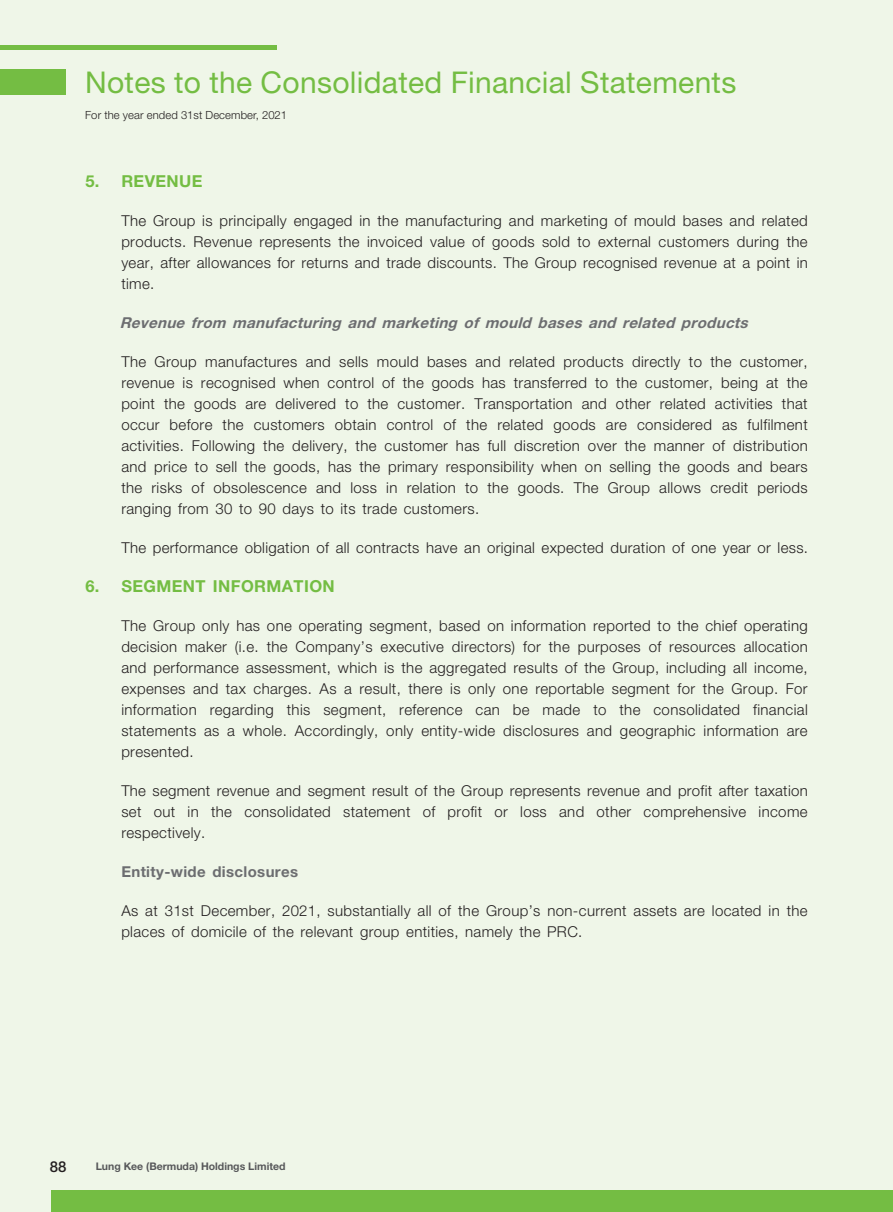
<style>
.page{position:relative;width:893px;height:1212px;background:#eff6e8}
.page>*{position:absolute;margin:0;border:0;box-sizing:border-box;transform-origin:0 0}
.t1{font:30px "Helvetica Neue LT Std";letter-spacing:.01em;color:#74bd43}
._03_H1{font:700 16.5px "Helvetica Neue LT Std";letter-spacing:.025em;color:#74bd43}
._12___P2{font:300 15px/21px "Helvetica Neue LT Std";letter-spacing:.025em;color:#231f20;text-align:justify}
._05_____H3{font:italic 700 15px "Helvetica Neue LT Std";color:#6c6d70}
._04___H2{font:700 15px "Helvetica Neue LT Std";letter-spacing:.025em;color:#6c6d70}
.t2{font:500 15px "Helvetica Neue LT Std";color:#231f20}
.t3{font:300 11.25px "Helvetica Neue LT Std";letter-spacing:.01em;color:#231f20}
.t4{font:700 10.5px "Helvetica Neue LT Std";color:#57585a}
</style>
<div class="page">
<hr style="left:0;top:46px;width:276px;height:4px;background:#74bd43">
<div style="left:0;top:69px;width:66px;height:26px;background:#74bd43"></div>
<div style="left:51px;top:1191px;width:842px;height:21px;background:#74bd43"></div>
<h1 class="t1" style="left:85px;top:65px;width:653px">Notes to the Consolidated Financial Statements</h1>
<p class="t3" style="left:85px;top:108px;width:203px">For the year ended 31st December, 2021</p>
<p class="_03_H1" style="left:85px;top:171px;width:119px">5. REVENUE</p>
<p class="_12___P2" style="left:121px;top:210px;width:688px">The Group is principally engaged in the manufacturing and marketing of mould bases and related products. Revenue represents the invoiced value of goods sold to external customers during the year, after allowances for returns and trade discounts. The Group recognised revenue at a point in time.</p>
<p class="_05_____H3" style="left:120px;top:314px;width:634px">Revenue from manufacturing and marketing of mould bases and related products</p>
<p class="_12___P2" style="left:121px;top:351px;width:688px">The Group manufactures and sells mould bases and related products directly to the customer, revenue is recognised when control of the goods has transferred to the customer, being at the point the goods are delivered to the customer. Transportation and other related activities that occur before the customers obtain control of the related goods are considered as fulfilment activities. Following the delivery, the customer has full discretion over the manner of distribution and price to sell the goods, has the primary responsibility when on selling the goods and bears the risks of obsolescence and loss in relation to the goods. The Group allows credit periods ranging from 30 to 90 days to its trade customers.</p>
<p class="_12___P2" style="left:121px;top:537px;width:688px">The performance obligation of all contracts have an original expected duration of one year or less.</p>
<p class="_03_H1" style="left:85px;top:576px;width:251px">6. SEGMENT INFORMATION</p>
<p class="_12___P2" style="left:121px;top:615px;width:688px">The Group only has one operating segment, based on information reported to the chief operating decision maker (i.e. the Company’s executive directors) for the purposes of resources allocation and performance assessment, which is the aggregated results of the Group, including all income, expenses and tax charges. As a result, there is only one reportable segment for the Group. For information regarding this segment, reference can be made to the consolidated financial statements as a whole. Accordingly, only entity-wide disclosures and geographic information are presented.</p>
<p class="_12___P2" style="left:121px;top:780px;width:688px">The segment revenue and segment result of the Group represents revenue and profit after taxation set out in the consolidated statement of profit or loss and other comprehensive income respectively.</p>
<p class="_04___H2" style="left:121px;top:863px;width:178px">Entity-wide disclosures</p>
<p class="_12___P2" style="left:121px;top:900px;width:688px">As at 31st December, 2021, substantially all of the Group’s non-current assets are located in the places of domicile of the relevant group entities, namely the PRC.</p>
<p class="t2" style="left:50px;top:1158px;width:18px">88</p>
<p class="t4" style="left:96px;top:1160px;width:191px">Lung Kee (Bermuda) Holdings Limited</p>
</div>
